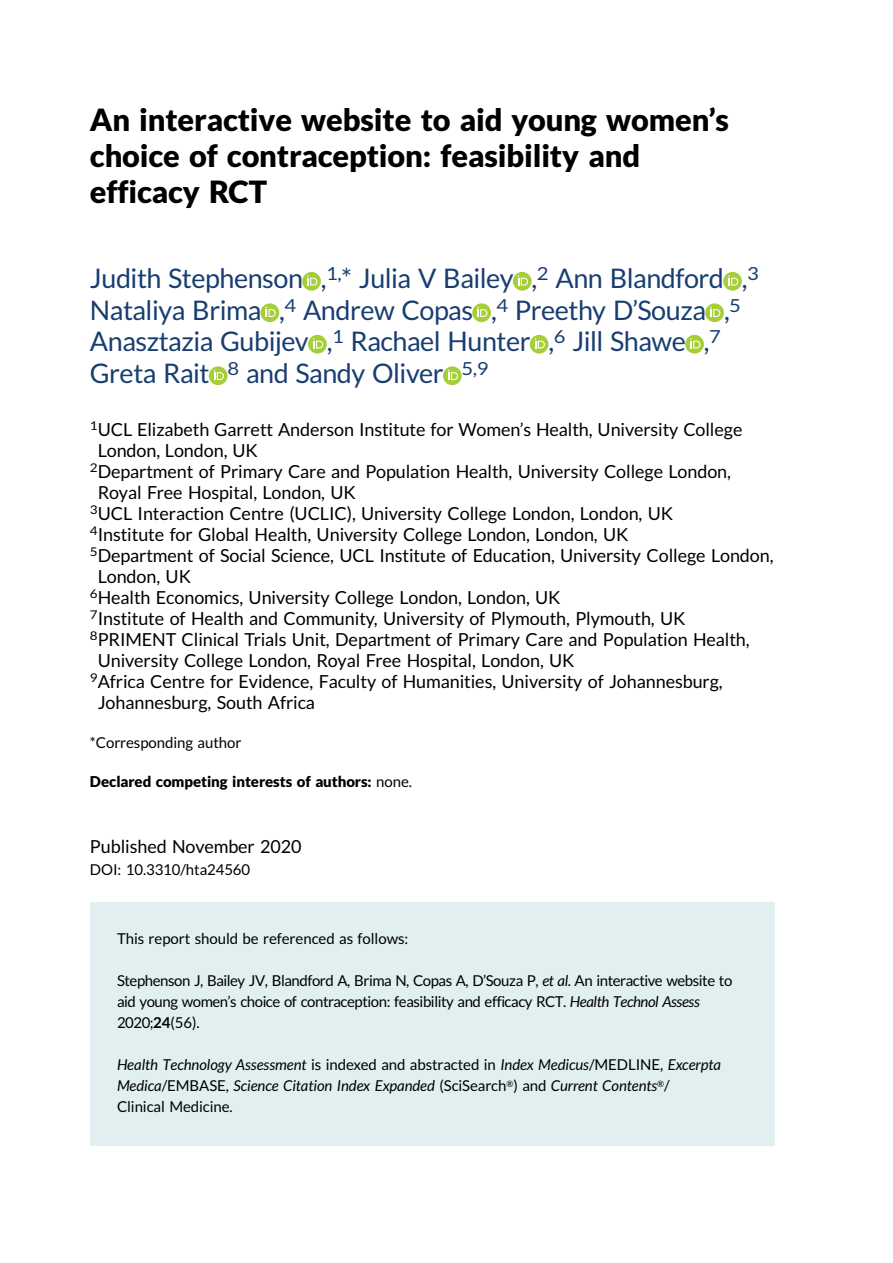
<style>
.page{position:relative;width:893px;height:1263px;background:#fff}
.page>*{position:absolute;margin:0;border:0;box-sizing:border-box;transform-origin:0 0}
.t1{font:30.75px/36px "Adv T Tfac 587 ca.B";color:#000}
.t2{font:27px/31.5px "Adv T Ta 9 c 1 b 374";letter-spacing:-.015em;color:#183e71}
.t3{font:18px "Adv T Ta 9 c 1 b 374";color:#000}
.t4{font:15px/21px "Adv T Ta 9 c 1 b 374";letter-spacing:-.025em;color:#000}
.t5{font:15px/21px "Adv T Teb 5 f 0 e 55.I";color:#000}
.t6{font:15px "Adv T Ta 9 c 1 b 374";color:#000}
.t7{font:15px "Adv T Tfac 587 ca.B";color:#000}
.s1{font-style:inherit}
.s2{color:#fff}
.s3{font-family:"Adv T Ta 9 c 1 b 374"}
.s4{font-family:"Adv T Teb 5 f 0 e 55.I"}
.s5{font-family:"Adv TT6071803 a.B"}
</style>
<div class="page">
<div style="left:90px;top:902px;width:684px;height:244px;background:#e1eff0"></div>
<svg style="left:302px;top:272px;width:19px;height:19px"></svg>
<svg style="left:307px;top:275px;width:10px;height:11px"></svg>
<svg style="left:513px;top:272px;width:19px;height:19px"></svg>
<svg style="left:518px;top:275px;width:10px;height:11px"></svg>
<svg style="left:723px;top:272px;width:19px;height:19px"></svg>
<svg style="left:728px;top:275px;width:10px;height:11px"></svg>
<svg style="left:260px;top:303px;width:19px;height:19px"></svg>
<svg style="left:265px;top:307px;width:11px;height:10px"></svg>
<svg style="left:472px;top:303px;width:19px;height:19px"></svg>
<svg style="left:477px;top:307px;width:10px;height:10px"></svg>
<svg style="left:705px;top:303px;width:19px;height:19px"></svg>
<svg style="left:710px;top:307px;width:10px;height:10px"></svg>
<svg style="left:308px;top:335px;width:19px;height:19px"></svg>
<svg style="left:313px;top:338px;width:10px;height:10px"></svg>
<div style="left:530px;top:335px;width:18px;height:19px;background:#a6ce39;border-radius:50%"></div>
<svg style="left:535px;top:338px;width:10px;height:10px"></svg>
<svg style="left:685px;top:335px;width:19px;height:19px"></svg>
<svg style="left:690px;top:338px;width:10px;height:10px"></svg>
<div style="left:209px;top:366px;width:18px;height:19px;background:#a6ce39;border-radius:50%"></div>
<svg style="left:214px;top:370px;width:10px;height:10px"></svg>
<svg style="left:443px;top:366px;width:19px;height:19px"></svg>
<svg style="left:448px;top:370px;width:10px;height:10px"></svg>
<h1 class="t1" style="left:90px;top:104px;width:640px">An interactive website to aid young women<span class="s1">’</span>s choice of contraception: feasibility and efficacy RCT</h1>
<h2 class="t2" style="left:90px;top:265px;width:670px">Judith Stephenson<span class="s2">o</span>,<sup>1,</sup>* Julia V Bailey<span class="s2">o</span>,<sup>2</sup> Ann Blandford<span class="s2">o</span>,<sup>3<br></sup>Nataliya Brima<span class="s2">o</span>,<sup>4</sup> Andrew Copas<span class="s2">o</span>,<sup>4</sup> Preethy D<span class="s1">’</span>Souza<span class="s2">o</span>,<sup>5<br></sup>Anasztazia Gubijev<span class="s2">o</span>,<sup>1</sup> Rachael Hunter<span class="s2">o</span>,<sup>6</sup> Jill Shawe<span class="s2">o</span>,<sup>7<br></sup>Greta Rait<span class="s2">o</span> <sup>8</sup> and Sandy Oliver<span class="s2">o</span> <sup>5,9</sup></h2>
<p class="t3" style="left:90px;top:422px;width:654px"><sup>1</sup>UCL Elizabeth Garrett Anderson Institute for Women<span class="s1">’</span>s Health, University College</p>
<p class="t3" style="left:98px;top:443px;width:161px">London, London, UK</p>
<p class="t3" style="left:90px;top:464px;width:642px"><sup>2</sup>Department of Primary Care and Population Health, University College London,</p>
<p class="t3" style="left:98px;top:485px;width:260px">Royal Free Hospital, London, UK</p>
<p class="t3" style="left:90px;top:506px;width:585px"><sup>3</sup>UCL Interaction Centre (UCLIC), University College London, London, UK</p>
<p class="t3" style="left:90px;top:527px;width:540px"><sup>4</sup>Institute for Global Health, University College London, London, UK</p>
<p class="t3" style="left:90px;top:548px;width:685px"><sup>5</sup>Department of Social Science, UCL Institute of Education, University College London,</p>
<p class="t3" style="left:98px;top:569px;width:95px">London, UK</p>
<p class="t3" style="left:90px;top:590px;width:472px"><sup>6</sup>Health Economics, University College London, London, UK</p>
<p class="t3" style="left:90px;top:611px;width:597px"><sup>7</sup>Institute of Health and Community, University of Plymouth, Plymouth, UK</p>
<p class="t3" style="left:90px;top:632px;width:661px"><sup>8</sup>PRIMENT Clinical Trials Unit, Department of Primary Care and Population Health,</p>
<p class="t3" style="left:98px;top:653px;width:478px">University College London, Royal Free Hospital, London, UK</p>
<p class="t3" style="left:90px;top:674px;width:634px"><sup>9</sup>Africa Centre for Evidence, Faculty of Humanities, University of Johannesburg,</p>
<p class="t3" style="left:98px;top:695px;width:219px">Johannesburg, South Africa</p>
<p class="t6" style="left:90px;top:737px;width:153px">*Corresponding author</p>
<p class="t7" style="left:90px;top:775px;width:324px">Declared competing interests of authors: <span class="s3">none.</span></p>
<p class="t3" style="left:90px;top:839px;width:213px">Published November 2020</p>
<p class="t6" style="left:90px;top:864px;width:162px">DOI: 10.3310/hta24560</p>
<p class="t6" style="left:117px;top:933px;width:293px">This report should be referenced as follows:</p>
<p class="t4" style="left:117px;top:971px;width:617px">Stephenson J, Bailey JV, Blandford A, Brima N, Copas A, D<span class="s1">’</span>Souza P, <span class="s4">et al</span>. An interactive website to aid young women<span class="s1">’</span>s choice of contraception: feasibility and efficacy RCT. <span class="s4">Health Technol Assess<br></span>2020;<span class="s5">24</span>(56).</p>
<p class="t5" style="left:117px;top:1055px;width:605px">Health Technology Assessment <span class="s3">is indexed and abstracted in</span> Index Medicus<span class="s3">/MEDLINE,</span> Excerpta<br>Medica<span class="s3">/EMBASE,</span> Science Citation Index Expanded <span class="s3">(SciSearch</span><sup>®</sup><span class="s3">) and</span> Current Contents<sup>®</sup><span class="s3">/</span></p>
<p class="t6" style="left:117px;top:1101px;width:117px">Clinical Medicine.</p>
</div>
